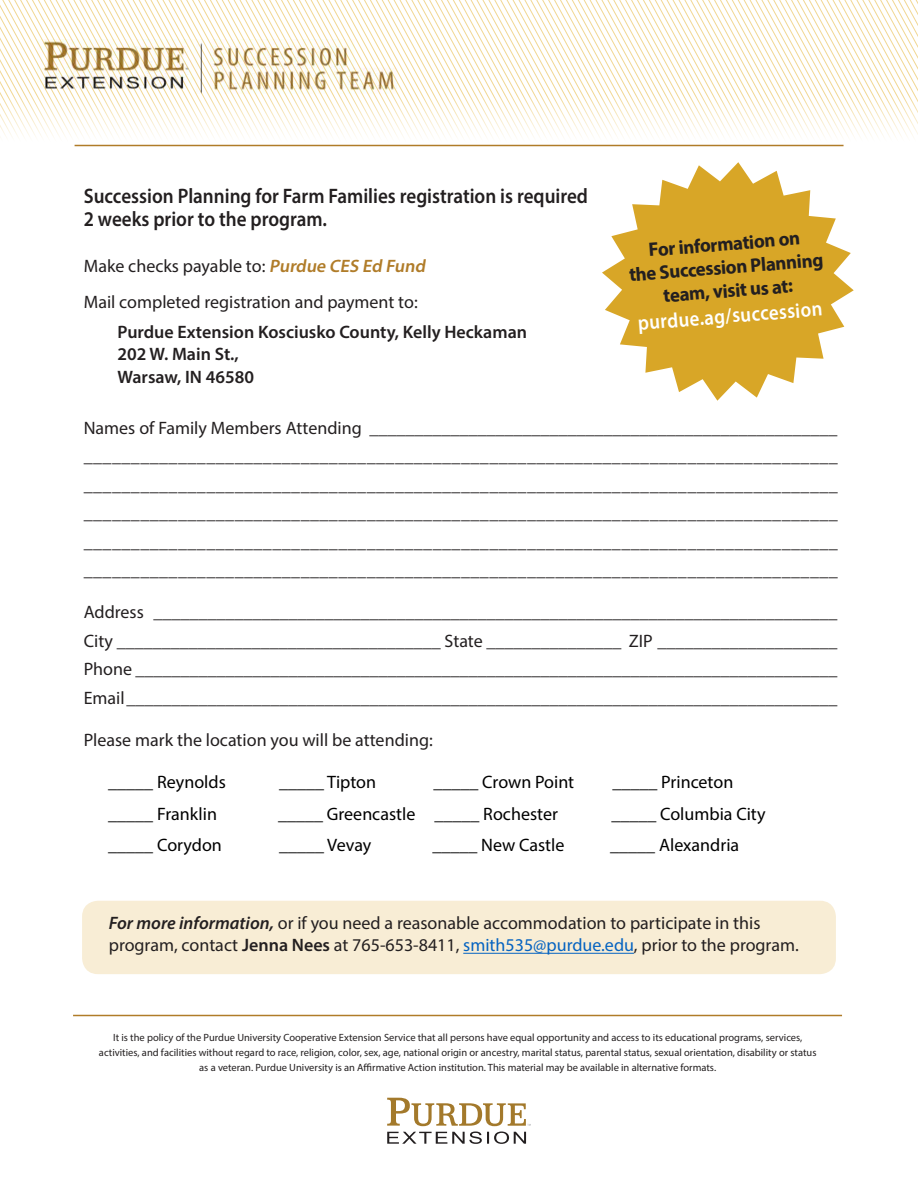
<style>
.page{position:relative;width:918px;height:1188px;background:#fff}
.page>*{position:absolute;margin:0;border:0;box-sizing:border-box;transform-origin:0 0}
.t1{font:600 21px/22.5px "Myriad Pro";color:#231f20;scale:.91 1}
.t2{font:600 21px "Myriad Pro";color:#fff;scale:.9 1}
.t3{font:700 19.5px/23.4px "Myriad Pro";color:#231f20;text-align:center}
.t4{font:18px/22.5px "Myriad Pro";color:#231f20}
.t5{font:18px "Myriad Pro";color:#000}
.t6{font:600 18px "Myriad Pro";color:#231f20}
.t7{font:10.5px/15px "Myriad Pro";color:#231f20;text-align:center}
.s1{font-weight:600;font-style:italic;color:#b07c29}
.s2{font-weight:600;font-style:italic}
.s3{font-weight:600}
.s4{color:#0563c1}
</style>
<div class="page">
<svg style="left:602px;top:162px;width:252px;height:239px;fill:#d8a627"></svg>
<svg style="left:0;top:0;width:918px;height:146px"></svg>
<img style="left:38px;top:39px;width:391px;height:55px">
<hr style="left:75px;top:145px;width:769px;height:1px;background:#b07c29">
<hr style="left:73px;top:1015px;width:769px;height:1px;background:#b07c29">
<div style="left:82px;top:901px;width:754px;height:73px;background:#f8edd5;border-radius:16px"></div>
<hr style="left:463px;top:953px;width:171px;height:1px;background:#0563c1">
<svg style="left:387px;top:1132px;width:139px;height:12px"></svg>
<svg style="left:387px;top:1098px;width:144px;height:28px"></svg>
<p class="t1" style="left:84px;top:184px;width:556px">Succession Planning for Farm Families registration is required<br>2 weeks prior to the program.</p>
<p class="t4" style="left:84px;top:255px;width:346px">Make checks payable to: <span class="s1">Purdue CES Ed Fund</span></p>
<p class="t4" style="left:84px;top:291px;width:336px">Mail completed registration and payment to:</p>
<p class="t6" style="left:118px;top:320px;width:411px">Purdue Extension Kosciusko County, Kelly Heckaman</p>
<p class="t6" style="left:118px;top:343px;width:123px">202 W. Main St.,</p>
<p class="t6" style="left:118px;top:365px;width:138px">Warsaw, IN 46580</p>
<p class="t4" style="left:84px;top:416px;width:755px">Names of Family Members Attending ____________________________________________________</p>
<p class="t4" style="left:84px;top:444px;width:756px">________________________________________________________________________________</p>
<p class="t4" style="left:84px;top:473px;width:756px">________________________________________________________________________________</p>
<p class="t4" style="left:84px;top:501px;width:756px">________________________________________________________________________________</p>
<p class="t4" style="left:84px;top:530px;width:756px">________________________________________________________________________________</p>
<p class="t4" style="left:84px;top:558px;width:756px">________________________________________________________________________________</p>
<p class="t4" style="left:84px;top:600px;width:755px">Address ____________________________________________________________________________</p>
<p class="t4" style="left:84px;top:629px;width:755px">City ____________________________________ State _______________ ZIP ____________________</p>
<p class="t4" style="left:84px;top:657px;width:755px">Phone ______________________________________________________________________________</p>
<p class="t4" style="left:84px;top:686px;width:755px">Email _______________________________________________________________________________</p>
<p class="t4" style="left:84px;top:729px;width:351px">Please mark the location you will be attending:</p>
<p class="t3" style="left:648px;top:237px;width:153px;rotate:-4deg">For information on</p>
<p class="t3" style="left:628px;top:262px;width:196px;rotate:-4deg">the Succession Planning team, visit us at:</p>
<p class="t2" style="left:637px;top:310px;width:207px;rotate:-5deg">purdue.ag/succession</p>
<p class="t5" style="left:108px;top:771px;width:119px">_____ Reynolds</p>
<p class="t5" style="left:279px;top:771px;width:98px">_____ Tipton</p>
<p class="t5" style="left:433px;top:771px;width:142px">_____ Crown Point</p>
<p class="t5" style="left:612px;top:771px;width:122px">_____ Princeton</p>
<p class="t5" style="left:108px;top:802px;width:110px">_____ Franklin</p>
<p class="t5" style="left:278px;top:802px;width:281px">_____ Greencastle _____ Rochester</p>
<p class="t5" style="left:611px;top:802px;width:156px">_____ Columbia City</p>
<p class="t5" style="left:108px;top:834px;width:115px">_____ Corydon</p>
<p class="t5" style="left:279px;top:834px;width:94px">_____ Vevay</p>
<p class="t5" style="left:432px;top:834px;width:134px">_____ New Castle</p>
<p class="t5" style="left:610px;top:834px;width:130px">_____ Alexandria</p>
<p class="t4" style="left:109px;top:911px;width:691px"><span class="s2">For more information,</span> or if you need a reasonable accommodation to participate in this program, contact <span class="s3">Jenna Nees</span> at 765-653-8411, <span class="s4">smith535@purdue.edu</span>, prior to the program.</p>
<p class="t7" style="left:99px;top:1030px;width:719px">It is the policy of the Purdue University Cooperative Extension Service that all persons have equal opportunity and access to its educational programs, services, activities, and facilities without regard to race, religion, color, sex, age, national origin or ancestry, marital status, parental status, sexual orientation, disability or status as a veteran. Purdue University is an Affirmative Action institution. This material may be available in alternative formats.</p>
</div>
